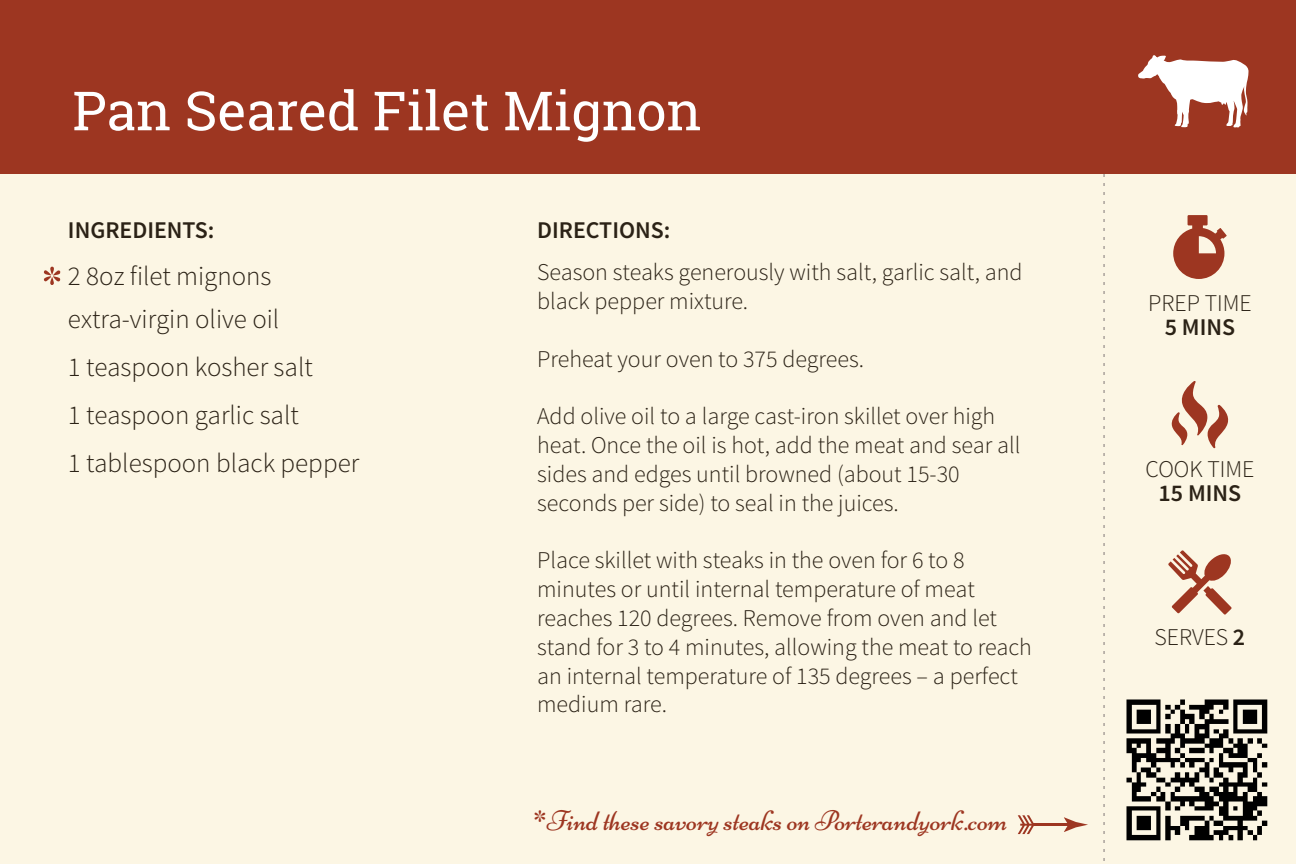
<style>
.page{position:relative;width:1296px;height:864px;background:#fcf6e4}
.page>*{position:absolute;margin:0;border:0;box-sizing:border-box;transform-origin:0 0}
.t1{font:54px "Roboto Slab";color:#fff}
.t2{font:28.5px "Niconne";color:#9d3621}
.t3{font:300 27px/48px "Source Sans Pro";color:#2b2216}
.t4{font:300 24px/28.8px "Source Sans Pro";color:#2b2216}
.t5{font:600 24px "Source Sans Pro";color:#2b2216}
.s1{font-weight:600}
</style>
<div class="page">
<div style="left:0;top:0;width:1296px;height:174px;background:#9d3621"></div>
<img style="left:1126px;top:699px;width:142px;height:142px">
<svg style="left:1138px;top:55px;width:111px;height:73px"></svg>
<svg style="left:1103px;top:174px;width:2px;height:687px"></svg>
<svg style="left:1173px;top:215px;width:54px;height:64px"></svg>
<svg style="left:1171px;top:381px;width:58px;height:68px"></svg>
<svg style="left:1168px;top:550px;width:64px;height:65px"></svg>
<svg style="left:44px;top:267px;width:16px;height:18px"></svg>
<hr style="left:1033px;top:823px;width:39px;height:3px;background:#9d3621">
<svg style="left:1018px;top:815px;width:16px;height:19px"></svg>
<svg style="left:1064px;top:817px;width:24px;height:15px"></svg>
<h1 class="t1" style="left:73px;top:74px;width:630px">Pan Seared Filet Mignon</h1>
<p class="t5" style="left:68px;top:215px;width:148px">INGREDIENTS:</p>
<p class="t3" style="left:68px;top:256px;width:213px;line-height:42px">2 8oz filet mignons extra-virgin olive oil</p>
<p class="t3" style="left:68px;top:343px;width:293px">1 teaspoon kosher salt<br>1 teaspoon garlic salt<br>1 tablespoon black pepper</p>
<p class="t5" style="left:537px;top:215px;width:135px">DIRECTIONS:</p>
<p class="t4" style="left:537px;top:258px;width:487px">Season steaks generously with salt, garlic salt, and black pepper mixture.</p>
<p class="t4" style="left:537px;top:345px;width:328px">Preheat your oven to 375 degrees.</p>
<p class="t4" style="left:537px;top:402px;width:485px">Add olive oil to a large cast-iron skillet over high heat. Once the oil is hot, add the meat and sear all sides and edges until browned (about 15-30 seconds per side) to seal in the juices.</p>
<p class="t4" style="left:537px;top:546px;width:496px">Place skillet with steaks in the oven for 6 to 8 minutes or until internal temperature of meat reaches 120 degrees. Remove from oven and let stand for 3 to 4 minutes, allowing the meat to reach an internal temperature of 135 degrees – a perfect medium rare.</p>
<p class="t2" style="left:533px;top:803px;width:476px">*Find these savory steaks on Porterandyork.com</p>
<p class="t4" style="left:1148px;top:289px;width:105px">PREP TIME</p>
<p class="t5" style="left:1165px;top:312px;width:72px">5 MINS</p>
<p class="t4" style="left:1146px;top:455px;width:110px">COOK TIME</p>
<p class="t5" style="left:1159px;top:478px;width:84px">15 MINS</p>
<p class="t4" style="left:1155px;top:623px;width:92px">SERVES <span class="s1">2</span></p>
</div>
